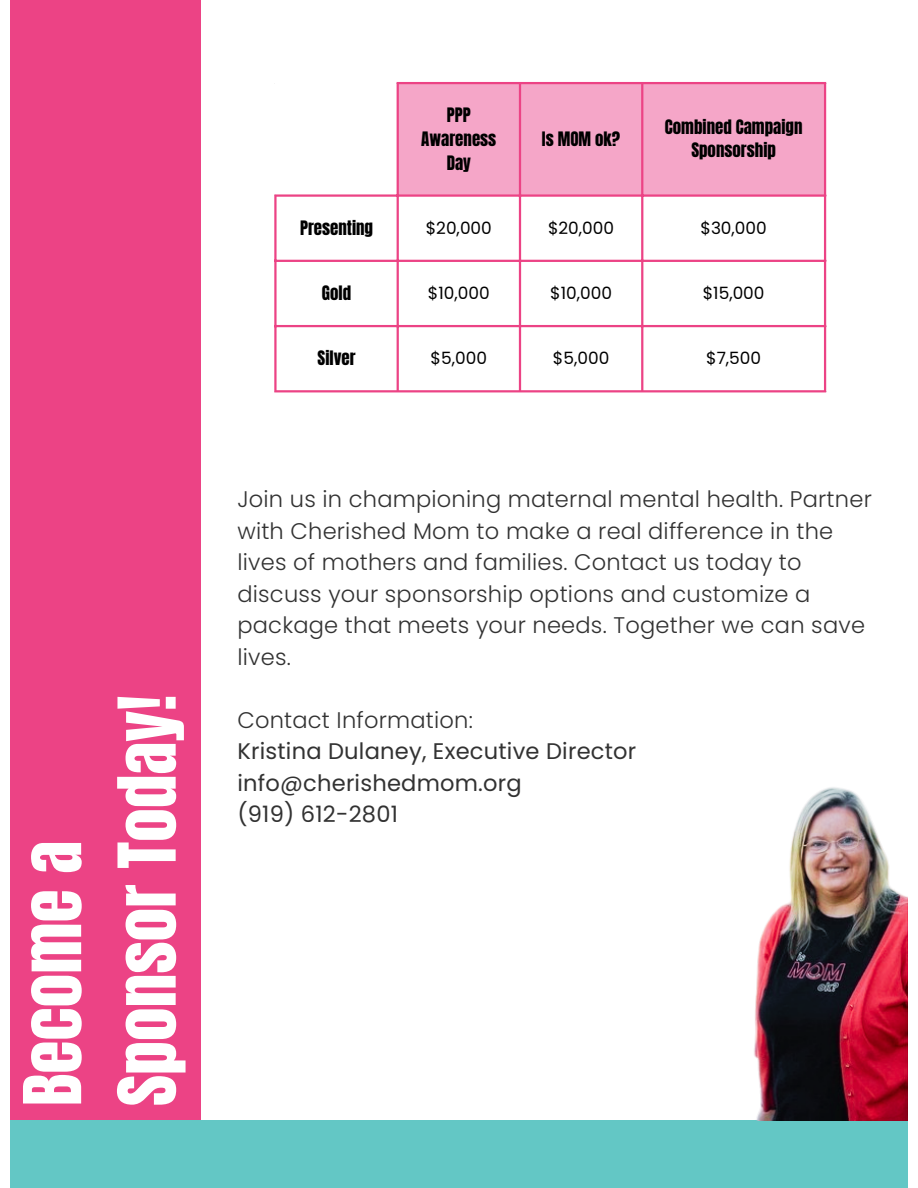
<style>
.page{position:relative;width:918px;height:1188px;background:#fff}
.page>*{position:absolute;margin:0;border:0;box-sizing:border-box;transform-origin:0 0}
.t1{font:67.8px/94.5px "Anton";color:#fff}
.t2{font:300 22.5px/31.5px "Poppins";letter-spacing:.01em;color:#323232}
.t3{font:22.5px/31.5px "Poppins";letter-spacing:.01em;color:#323232}
.t4{font:16.95px/23.7px "Anton";color:#000;text-align:center}
.t5{font:16.95px "Poppins";color:#000}
</style>
<div class="page">
<div style="left:10px;top:0;width:190px;height:1188px;background:#ec4385"></div>
<div style="left:10px;top:1120px;width:898px;height:68px;background:#63c7c5"></div>
<img style="left:754px;top:787px;width:153px;height:334px">
<div style="left:399px;top:84px;width:425px;height:110px;background:#f5a6c8"></div>
<hr style="left:274px;top:197px;width:3px;height:193px;background:#ec4385">
<hr style="left:397px;top:84px;width:2px;height:306px;background:#ec4385">
<hr style="left:519px;top:84px;width:2px;height:306px;background:#ec4385">
<hr style="left:641px;top:84px;width:2px;height:306px;background:#ec4385">
<hr style="left:824px;top:84px;width:2px;height:306px;background:#ec4385">
<hr style="left:397px;top:82px;width:429px;height:2px;background:#ec4385">
<hr style="left:274px;top:194px;width:552px;height:3px;background:#ec4385">
<hr style="left:274px;top:260px;width:552px;height:2px;background:#ec4385">
<hr style="left:274px;top:325px;width:552px;height:2px;background:#ec4385">
<hr style="left:274px;top:390px;width:552px;height:2px;background:#ec4385">
<p class="t1" style="left:6px;top:1106px;width:413px;rotate:-90deg">Become a<br>Sponsor Today!</p>
<p class="t4" style="left:447px;top:104px;width:25px">PPP</p>
<p class="t4" style="left:421px;top:127px;width:77px">Awareness<br>Day</p>
<p class="t4" style="left:542px;top:127px;width:80px">Is MOM ok?</p>
<p class="t4" style="left:665px;top:115px;width:139px">Combined Campaign</p>
<p class="t4" style="left:691px;top:139px;width:86px">Sponsorship</p>
<p class="t4" style="left:300px;top:216px;width:75px">Presenting</p>
<p class="t5" style="left:426px;top:216px;width:68px">$20,000</p>
<p class="t5" style="left:548px;top:216px;width:68px">$20,000</p>
<p class="t5" style="left:700px;top:216px;width:68px">$30,000</p>
<p class="t4" style="left:322px;top:282px;width:31px">Gold</p>
<p class="t5" style="left:428px;top:281px;width:63px">$10,000</p>
<p class="t5" style="left:550px;top:281px;width:63px">$10,000</p>
<p class="t5" style="left:703px;top:281px;width:63px">$15,000</p>
<p class="t4" style="left:318px;top:347px;width:40px">Silver</p>
<p class="t5" style="left:431px;top:347px;width:58px">$5,000</p>
<p class="t5" style="left:553px;top:347px;width:58px">$5,000</p>
<p class="t5" style="left:706px;top:347px;width:57px">$7,500</p>
<h1 class="t2" style="left:237px;top:484px;width:636px">Join us in championing maternal mental health. Partner with Cherished Mom to make a real difference in the lives of mothers and families. Contact us today to discuss your sponsorship options and customize a package that meets your needs. Together we can save lives.</h1>
<p class="t2" style="left:237px;top:704px;width:237px">Contact Information:</p>
<p class="t3" style="left:237px;top:736px;width:400px">Kristina Dulaney, Executive Director info@cherishedmom.org</p>
<p class="t3" style="left:237px;top:799px;width:162px">(919) 612-2801</p>
</div>
